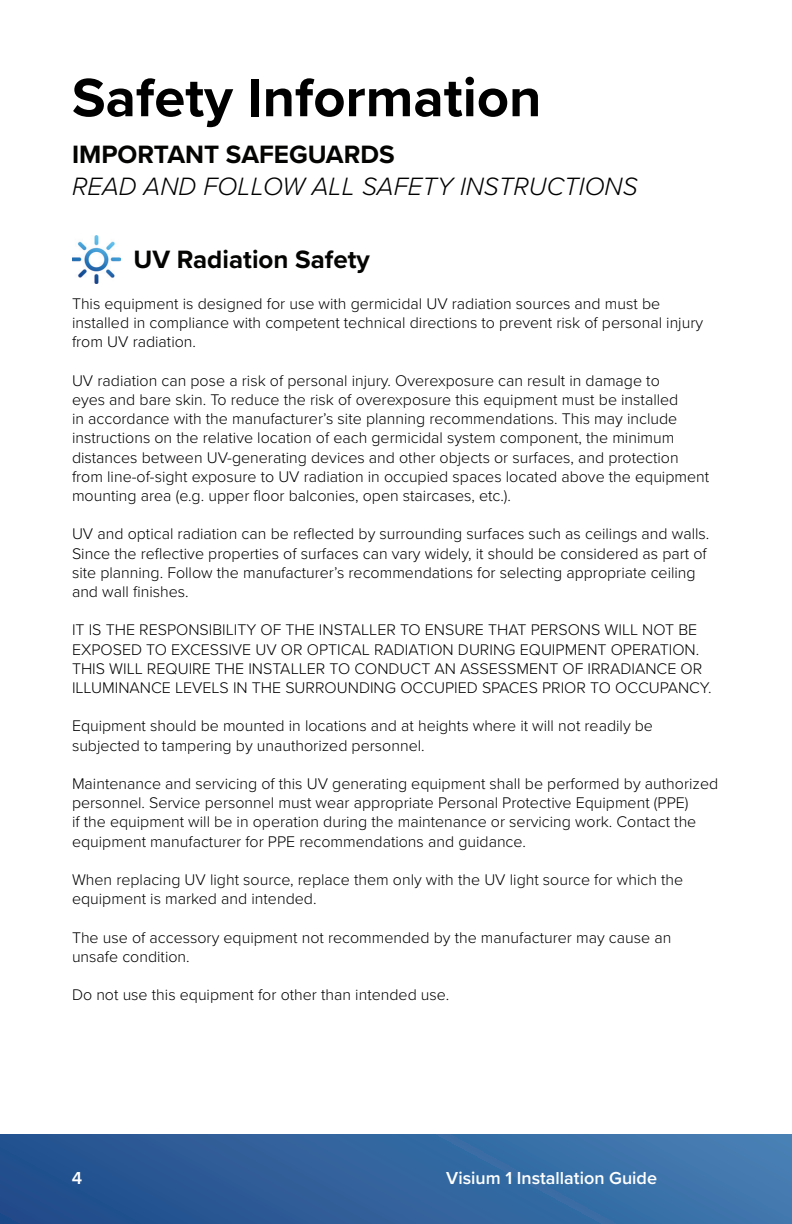
<style>
.page{position:relative;width:792px;height:1224px;background:#fff}
.page>*{position:absolute;margin:0;border:0;box-sizing:border-box;transform-origin:0 0}
.t1{font:700 56px "Proxima Nova";color:#000}
.t2{font:700 26px "Proxima Nova";color:#040503}
.t3{font:italic 300 26px "Proxima Nova";color:#000}
.t4{font:600 18px "Proxima Nova";color:#fff}
.t5{font:300 16px/19.2px "Proxima Nova";color:#000}
</style>
<div class="page">
<div style="left:0;top:1134px;width:792px;height:90px;background:linear-gradient(to right,#224d8b,#437cb1)"></div>
<img style="left:72px;top:236px;width:48px;height:48px">
<h1 class="t1" style="left:72px;top:56px;width:471px">Safety Information</h1>
<h2 class="t2" style="left:72px;top:135px;width:324px">IMPORTANT SAFEGUARDS</h2>
<h2 class="t3" style="left:72px;top:167px;width:567px">READ AND FOLLOW ALL SAFETY INSTRUCTIONS</h2>
<h2 class="t2" style="left:134px;top:240px;width:238px">UV Radiation Safety</h2>
<p class="t5" style="left:72px;top:293px;width:633px">This equipment is designed for use with germicidal UV radiation sources and must be installed in compliance with competent technical directions to prevent risk of personal injury from UV radiation.</p>
<p class="t5" style="left:72px;top:370px;width:639px">UV radiation can pose a risk of personal injury. Overexposure can result in damage to<br>eyes and bare skin. To reduce the risk of overexposure this equipment must be installed<br>in accordance with the manufacturer’s site planning recommendations. This may include instructions on the relative location of each germicidal system component, the minimum distances between UV-generating devices and other objects or surfaces, and protection from line-of-sight exposure to UV radiation in occupied spaces located above the equipment mounting area (e.g. upper floor balconies, open staircases, etc.).</p>
<p class="t5" style="left:72px;top:524px;width:639px">UV and optical radiation can be reflected by surrounding surfaces such as ceilings and walls.<br>Since the reflective properties of surfaces can vary widely, it should be considered as part of site planning. Follow the manufacturer’s recommendations for selecting appropriate ceiling and wall finishes.</p>
<p class="t5" style="left:72px;top:620px;width:641px">IT IS THE RESPONSIBILITY OF THE INSTALLER TO ENSURE THAT PERSONS WILL NOT BE EXPOSED TO EXCESSIVE UV OR OPTICAL RADIATION DURING EQUIPMENT OPERATION.<br>THIS WILL REQUIRE THE INSTALLER TO CONDUCT AN ASSESSMENT OF IRRADIANCE OR ILLUMINANCE LEVELS IN THE SURROUNDING OCCUPIED SPACES PRIOR TO OCCUPANCY.</p>
<p class="t5" style="left:72px;top:716px;width:583px">Equipment should be mounted in locations and at heights where it will not readily be subjected to tampering by unauthorized personnel.</p>
<p class="t5" style="left:72px;top:773px;width:648px">Maintenance and servicing of this UV generating equipment shall be performed by authorized personnel. Service personnel must wear appropriate Personal Protective Equipment (PPE)<br>if the equipment will be in operation during the maintenance or servicing work. Contact the equipment manufacturer for PPE recommendations and guidance.</p>
<p class="t5" style="left:72px;top:869px;width:613px">When replacing UV light source, replace them only with the UV light source for which the equipment is marked and intended.</p>
<p class="t5" style="left:72px;top:927px;width:601px">The use of accessory equipment not recommended by the manufacturer may cause an unsafe condition.</p>
<p class="t5" style="left:72px;top:984px;width:379px">Do not use this equipment for other than intended use.</p>
<p class="t4" style="left:72px;top:1165px;width:12px">4</p>
<p class="t4" style="left:446px;top:1165px;width:212px">Visium 1 Installation Guide</p>
</div>
